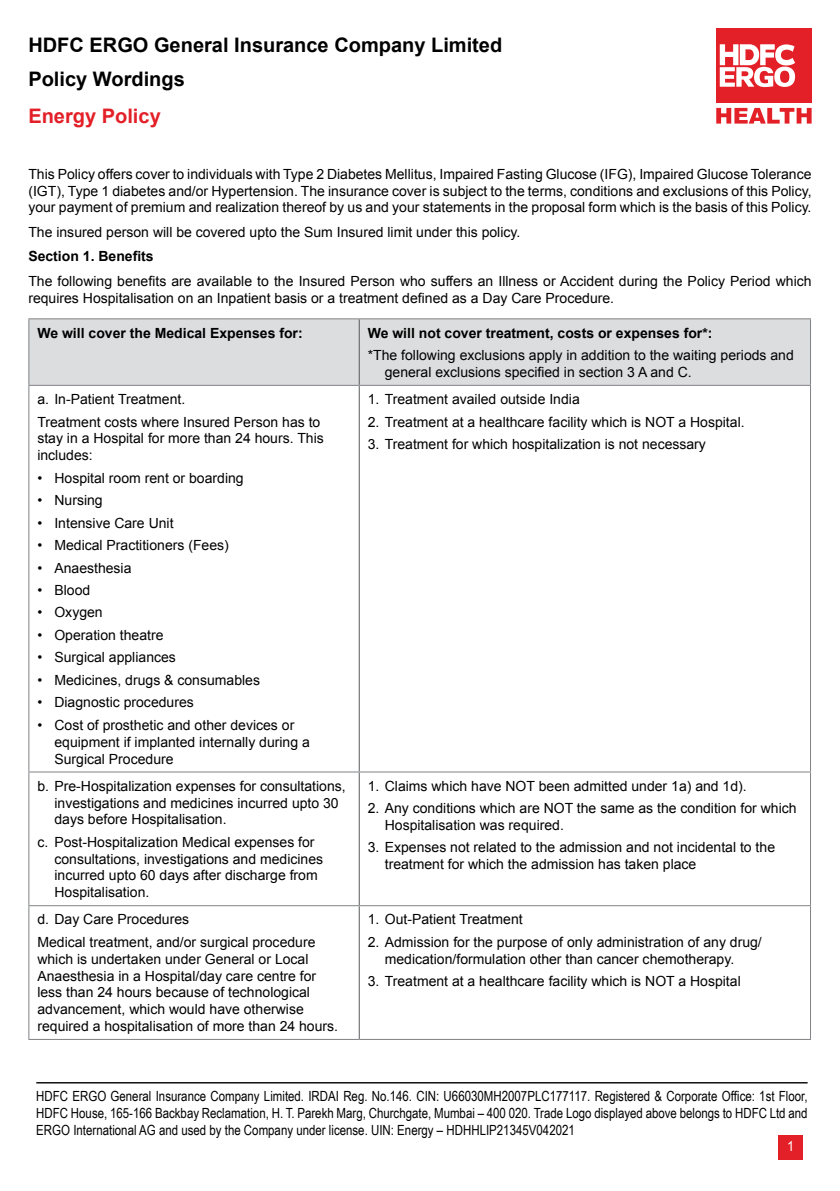
<style>
.page{position:relative;width:840px;height:1191px;background:#fff}
.page>*{position:absolute;margin:0;border:0;box-sizing:border-box;transform-origin:0 0}
.t1{font:700 20px/34.4px "Arial";color:#000}
.t2{font:700 20px "Arial";color:#e31f27}
.t3{font:14px/16.8px "Arial";color:#000}
.t4{font:14px/16.8px "Arial Narrow";color:#000;text-align:justify}
.t5{font:700 14px "Arial";color:#000}
.t6{font:14px "Arial";color:#fff;scale:.9 1}
</style>
<div class="page">
<div style="left:715px;top:28px;width:96px;height:74px;background:#e31f27"></div>
<svg style="left:719px;top:44px;width:75px;height:43px"></svg>
<svg style="left:716px;top:108px;width:95px;height:16px"></svg>
<div style="left:777px;top:1134px;width:25px;height:25px;background:#e31f27"></div>
<hr style="left:36px;top:1082px;width:771px;height:1px;background:#000">
<div style="left:29px;top:319px;width:780px;height:66px;background:#dcddde"></div>
<hr style="left:358px;top:319px;width:1px;height:66px;background:#58595b">
<hr style="left:358px;top:386px;width:1px;height:385px;background:#58595b">
<hr style="left:358px;top:772px;width:1px;height:133px;background:#58595b">
<hr style="left:358px;top:906px;width:1px;height:133px;background:#58595b">
<hr style="left:28px;top:318px;width:331px;height:1px;background:#808285">
<hr style="left:28px;top:319px;width:1px;height:66px;background:#808285">
<hr style="left:359px;top:318px;width:451px;height:1px;background:#808285">
<hr style="left:809px;top:319px;width:1px;height:66px;background:#808285">
<hr style="left:28px;top:385px;width:331px;height:1px;background:#808285">
<hr style="left:28px;top:386px;width:1px;height:385px;background:#808285">
<hr style="left:359px;top:385px;width:451px;height:1px;background:#808285">
<hr style="left:809px;top:386px;width:1px;height:385px;background:#808285">
<hr style="left:28px;top:771px;width:331px;height:1px;background:#808285">
<hr style="left:28px;top:772px;width:1px;height:133px;background:#808285">
<hr style="left:359px;top:771px;width:451px;height:1px;background:#808285">
<hr style="left:809px;top:772px;width:1px;height:133px;background:#808285">
<hr style="left:28px;top:905px;width:331px;height:1px;background:#808285">
<hr style="left:28px;top:906px;width:1px;height:133px;background:#808285">
<hr style="left:359px;top:905px;width:451px;height:1px;background:#808285">
<hr style="left:809px;top:906px;width:1px;height:133px;background:#808285">
<hr style="left:28px;top:1039px;width:331px;height:1px;background:#808285">
<hr style="left:359px;top:1039px;width:451px;height:1px;background:#808285">
<h1 class="t1" style="left:28px;top:28px;width:475px">HDFC ERGO General Insurance Company Limited<br>Policy Wordings</h1>
<h1 class="t2" style="left:28px;top:102px;width:134px">Energy Policy</h1>
<p class="t3" style="left:28px;top:166px;width:784px;text-align:justify">This Policy offers cover to individuals with Type 2 Diabetes Mellitus, Impaired Fasting Glucose (IFG), Impaired Glucose Tolerance (IGT), Type 1 diabetes and/or Hypertension. The insurance cover is subject to the terms, conditions and exclusions of this Policy, your payment of premium and realization thereof by us and your statements in the proposal form which is the basis of this Policy.</p>
<p class="t3" style="left:28px;top:224px;width:493px">The insured person will be covered upto the Sum Insured limit under this policy.</p>
<p class="t5" style="left:28px;top:247px;width:127px">Section 1. Benefits</p>
<p class="t3" style="left:28px;top:273px;width:784px">The following benefits are available to the Insured Person who suffers an Illness or Accident during the Policy Period which requires Hospitalisation on an Inpatient basis or a treatment defined as a Day Care Procedure.</p>
<p class="t5" style="left:37px;top:323px;width:267px">We will cover the Medical Expenses for:</p>
<p class="t5" style="left:367px;top:323px;width:346px">We will not cover treatment, costs or expenses for*:</p>
<p class="t3" style="left:384px;top:347px;width:410px;text-indent:-17px">*The following exclusions apply in addition to the waiting periods and general exclusions specified in section 3 A and C.</p>
<p class="t3" style="left:37px;top:388px;width:284px;line-height:22.4px">a. In-Patient Treatment.<br>Treatment costs where Insured Person has to</p>
<p class="t3" style="left:37px;top:430px;width:288px">stay in a Hospital for more than 24 hours. This includes:</p>
<p class="t3" style="left:37px;top:469px;width:208px">• Hospital room rent or boarding</p>
<p class="t3" style="left:37px;top:492px;width:67px">• Nursing</p>
<p class="t3" style="left:37px;top:514px;width:138px">• Intensive Care Unit</p>
<p class="t3" style="left:37px;top:537px;width:193px">• Medical Practitioners (Fees)</p>
<p class="t3" style="left:37px;top:559px;width:96px">• Anaesthesia</p>
<p class="t3" style="left:37px;top:582px;width:54px">• Blood</p>
<p class="t3" style="left:37px;top:604px;width:67px">• Oxygen</p>
<p class="t3" style="left:37px;top:627px;width:127px">• Operation theatre</p>
<p class="t3" style="left:37px;top:649px;width:140px">• Surgical appliances</p>
<p class="t3" style="left:37px;top:672px;width:224px">• Medicines, drugs &amp; consumables</p>
<p class="t3" style="left:37px;top:694px;width:158px">• Diagnostic procedures</p>
<p class="t3" style="left:54px;top:716px;width:257px;text-indent:-17px">• Cost of prosthetic and other devices or equipment if implanted internally during a<br>Surgical Procedure</p>
<p class="t3" style="left:367px;top:391px;width:213px">1. Treatment availed outside India</p>
<p class="t3" style="left:367px;top:413px;width:378px">2. Treatment at a healthcare facility which is NOT a Hospital.</p>
<p class="t3" style="left:367px;top:436px;width:339px">3. Treatment for which hospitalization is not necessary</p>
<p class="t3" style="left:54px;top:777px;width:293px;text-indent:-17px">b. Pre-Hospitalization expenses for consultations, investigations and medicines incurred upto 30 days before Hospitalisation.</p>
<p class="t3" style="left:54px;top:833px;width:270px;text-indent:-17px">c. Post-Hospitalization Medical expenses for consultations, investigations and medicines incurred upto 60 days after discharge from Hospitalisation.</p>
<p class="t3" style="left:37px;top:908px;width:279px;line-height:22.4px">d. Day Care Procedures<br>Medical treatment, and/or surgical procedure</p>
<p class="t3" style="left:37px;top:950px;width:302px">which is undertaken under General or Local Anaesthesia in a Hospital/day care centre for less than 24 hours because of technological advancement, which would have otherwise required a hospitalisation of more than 24 hours.</p>
<p class="t3" style="left:367px;top:777px;width:380px">1. Claims which have NOT been admitted under 1a) and 1d).</p>
<p class="t3" style="left:384px;top:800px;width:413px;text-indent:-17px">2. Any conditions which are NOT the same as the condition for which<br>Hospitalisation was required.</p>
<p class="t3" style="left:384px;top:839px;width:391px;text-indent:-17px">3. Expenses not related to the admission and not incidental to the treatment for which the admission has taken place</p>
<p class="t3" style="left:367px;top:911px;width:156px">1. Out-Patient Treatment</p>
<p class="t3" style="left:384px;top:933px;width:378px;text-indent:-17px">2. Admission for the purpose of only administration of any drug/ medication/formulation other than cancer chemotherapy.</p>
<p class="t3" style="left:367px;top:973px;width:374px">3. Treatment at a healthcare facility which is NOT a Hospital</p>
<p class="t4" style="left:36px;top:1087px;width:772px">HDFC ERGO General Insurance Company Limited. IRDAI Reg. No.146. CIN: U66030MH2007PLC177117. Registered &amp; Corporate Office: 1st Floor, HDFC House, 165-166 Backbay Reclamation, H. T. Parekh Marg, Churchgate, Mumbai – 400 020. Trade Logo displayed above belongs to HDFC Ltd and ERGO International AG and used by the Company under license. UIN: Energy – HDHHLIP21345V042021</p>
<p class="t6" style="left:786px;top:1137px;width:9px">1</p>
</div>
